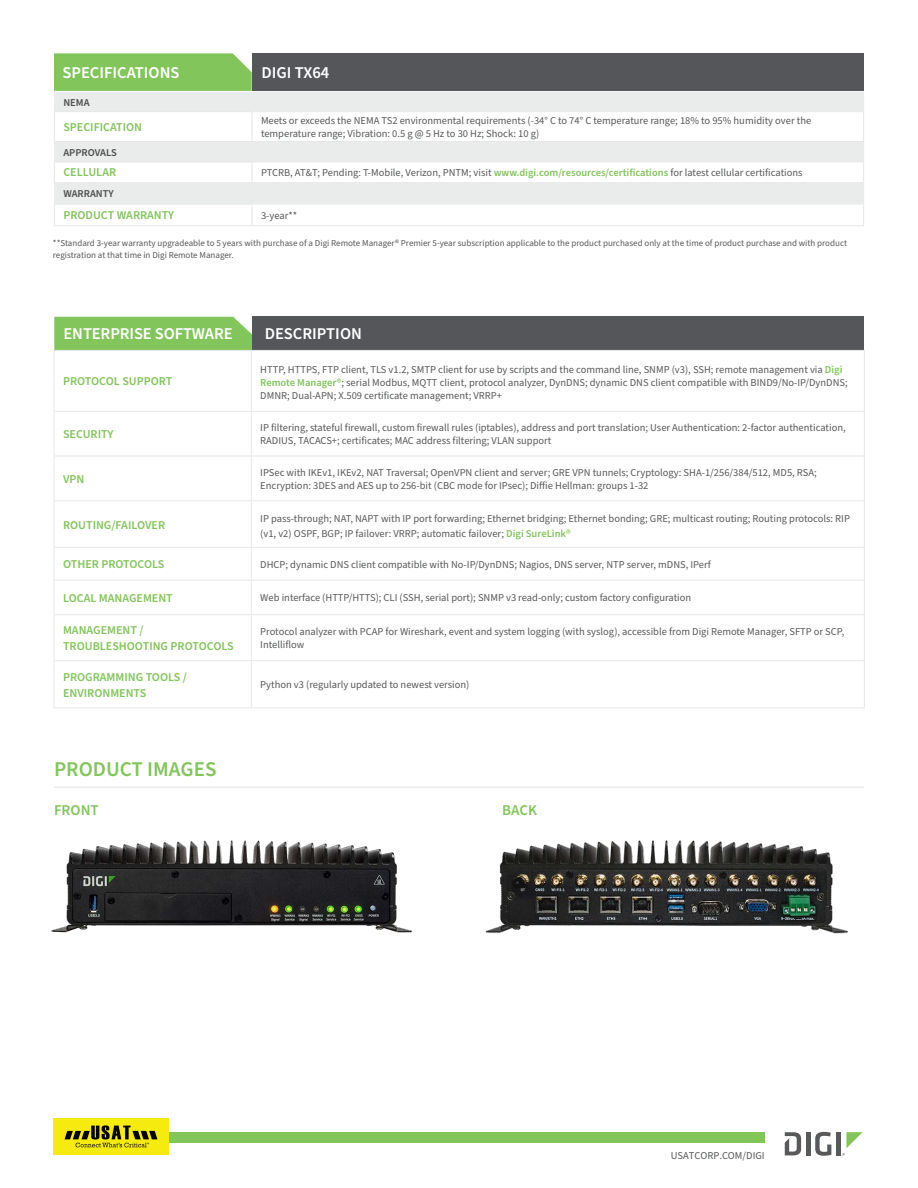
<style>
.page{position:relative;width:918px;height:1188px;background:#fff}
.page>*{position:absolute;margin:0;border:0;box-sizing:border-box;transform-origin:0 0}
.t1{font:600 21px "Source Sans Pro";color:#82c55b}
.t2{font:600 16.5px "Source Sans Pro";color:#fff}
.Bullets{font:600 15px "Source Sans Pro";color:#82c55b}
.Table_-_Left_Column{font:600 12px/15.8px "Source Sans Pro";color:#82c55b}
.Table_-_Body_Copy{font:10.5px/12.8px "Source Sans Pro";color:#58595b}
.Table_-_Header{font:600 10.5px "Source Sans Pro";color:#4d4d4f}
.Bullets-2{font:9px/12px "Source Sans Pro";color:#58595b}
.s1{font-weight:600;color:#82c55b}
</style>
<div class="page">
<div style="left:252px;top:53px;width:612px;height:38px;background:#54565a"></div>
<hr style="left:806px;top:1132px;width:4px;height:23px;background:#58595b">
<svg style="left:815px;top:1132px;width:16px;height:24px"></svg>
<div style="left:836px;top:1132px;width:5px;height:23px;background:#58595b"></div>
<svg style="left:785px;top:1132px;width:16px;height:23px"></svg>
<svg style="left:842px;top:1132px;width:21px;height:24px"></svg>
<div style="left:54px;top:1132px;width:711px;height:11px;background:#82c55b"></div>
<img style="left:51px;top:840px;width:361px;height:93px">
<div style="left:253px;top:93px;width:610px;height:18px;background:#eaebeb"></div>
<svg style="left:253px;top:142px;width:610px;height:62px;fill:#eaebeb"></svg>
<hr style="left:252px;top:225px;width:612px;height:1px;background:#e6e7e8">
<hr style="left:252px;top:92px;width:612px;height:1px;background:#eaebeb">
<hr style="left:252px;top:141px;width:612px;height:1px;background:#e6e7e8">
<hr style="left:252px;top:111px;width:612px;height:1px;background:#eaebeb">
<hr style="left:252px;top:162px;width:612px;height:1px;background:#eaebeb">
<hr style="left:252px;top:182px;width:612px;height:1px;background:#eaebeb">
<svg style="left:863px;top:93px;width:1px;height:132px"></svg>
<hr style="left:252px;top:204px;width:612px;height:1px;background:#eaebeb">
<svg style="left:54px;top:53px;width:199px;height:172px"></svg>
<hr style="left:54px;top:225px;width:198px;height:1px;background:#e6e7e8">
<hr style="left:54px;top:787px;width:810px;height:1px;background:#eaebeb">
<img style="left:485px;top:840px;width:363px;height:94px">
<div style="left:54px;top:317px;width:198px;height:33px;background:#82c55b"></div>
<div style="left:252px;top:317px;width:612px;height:35px;background:#54565a"></div>
<svg style="left:55px;top:351px;width:809px;height:229px"></svg>
<hr style="left:54px;top:411px;width:197px;height:1px;background:#e6e7e8">
<hr style="left:251px;top:411px;width:614px;height:1px;background:#e6e7e8">
<hr style="left:54px;top:456px;width:197px;height:1px;background:#e6e7e8">
<hr style="left:251px;top:456px;width:614px;height:1px;background:#e6e7e8">
<hr style="left:54px;top:500px;width:197px;height:1px;background:#e6e7e8">
<hr style="left:251px;top:500px;width:614px;height:1px;background:#e6e7e8">
<hr style="left:54px;top:547px;width:197px;height:1px;background:#e6e7e8">
<hr style="left:251px;top:547px;width:614px;height:1px;background:#e6e7e8">
<hr style="left:54px;top:580px;width:197px;height:1px;background:#e6e7e8">
<hr style="left:251px;top:580px;width:614px;height:1px;background:#e6e7e8">
<hr style="left:54px;top:614px;width:197px;height:1px;background:#e6e7e8">
<hr style="left:251px;top:614px;width:614px;height:1px;background:#e6e7e8">
<hr style="left:54px;top:660px;width:197px;height:1px;background:#e6e7e8">
<hr style="left:251px;top:660px;width:614px;height:1px;background:#e6e7e8">
<hr style="left:54px;top:707px;width:197px;height:1px;background:#e6e7e8">
<hr style="left:251px;top:707px;width:614px;height:1px;background:#e6e7e8">
<hr style="left:251px;top:350px;width:614px;height:1px;background:#e6e7e8">
<hr style="left:864px;top:351px;width:1px;height:60px;background:#e6e7e8">
<hr style="left:864px;top:412px;width:1px;height:44px;background:#e6e7e8">
<hr style="left:864px;top:456px;width:1px;height:44px;background:#e6e7e8">
<hr style="left:864px;top:501px;width:1px;height:46px;background:#e6e7e8">
<hr style="left:864px;top:548px;width:1px;height:32px;background:#e6e7e8">
<hr style="left:864px;top:581px;width:1px;height:33px;background:#e6e7e8">
<hr style="left:864px;top:615px;width:1px;height:45px;background:#e6e7e8">
<hr style="left:864px;top:661px;width:1px;height:46px;background:#e6e7e8">
<hr style="left:54px;top:350px;width:197px;height:1px;background:#e6e7e8">
<hr style="left:54px;top:351px;width:1px;height:60px;background:#e6e7e8">
<hr style="left:251px;top:351px;width:1px;height:60px;background:#e6e7e8">
<hr style="left:54px;top:412px;width:1px;height:44px;background:#e6e7e8">
<hr style="left:251px;top:412px;width:1px;height:44px;background:#e6e7e8">
<hr style="left:54px;top:456px;width:1px;height:44px;background:#e6e7e8">
<hr style="left:251px;top:456px;width:1px;height:44px;background:#e6e7e8">
<hr style="left:54px;top:501px;width:1px;height:46px;background:#e6e7e8">
<hr style="left:251px;top:501px;width:1px;height:46px;background:#e6e7e8">
<hr style="left:54px;top:548px;width:1px;height:32px;background:#e6e7e8">
<hr style="left:251px;top:548px;width:1px;height:32px;background:#e6e7e8">
<hr style="left:54px;top:581px;width:1px;height:33px;background:#e6e7e8">
<hr style="left:251px;top:581px;width:1px;height:33px;background:#e6e7e8">
<hr style="left:54px;top:615px;width:1px;height:45px;background:#e6e7e8">
<hr style="left:251px;top:615px;width:1px;height:45px;background:#e6e7e8">
<hr style="left:54px;top:661px;width:1px;height:46px;background:#e6e7e8">
<hr style="left:251px;top:661px;width:1px;height:46px;background:#e6e7e8">
<img style="left:53px;top:1118px;width:116px;height:37px">
<p class="t2" style="left:261px;top:61px;width:69px">DIGI TX64</p>
<h2 class="t2" style="left:62px;top:62px;width:119px">SPECIFICATIONS</h2>
<p class="Table_-_Header" style="left:63px;top:95px;width:28px">NEMA</p>
<p class="Table_-_Left_Column" style="left:63px;top:120px;width:80px">SPECIFICATION</p>
<p class="Table_-_Body_Copy" style="left:261px;top:115px;width:552px">Meets or exceeds the NEMA TS2 environmental requirements (-34° C to 74° C temperature range; 18% to 95% humidity over the temperature range; Vibration: 0.5 g @ 5 Hz to 30 Hz; Shock: 10 g)</p>
<p class="Table_-_Header" style="left:63px;top:145px;width:55px">APPROVALS</p>
<p class="Table_-_Left_Column" style="left:63px;top:165px;width:54px">CELLULAR</p>
<p class="Table_-_Body_Copy" style="left:261px;top:166px;width:543px">PTCRB, AT&amp;T; Pending: T-Mobile, Verizon, PNTM; visit <span class="s1">www.digi.com/resources/certifications</span> for latest cellular certifications</p>
<p class="Table_-_Header" style="left:63px;top:187px;width:52px">WARRANTY</p>
<p class="Table_-_Left_Column" style="left:63px;top:208px;width:112px">PRODUCT WARRANTY</p>
<p class="Table_-_Body_Copy" style="left:261px;top:209px;width:38px">3-year**</p>
<p class="Bullets-2" style="left:53px;top:237px;width:796px">**Standard 3-year warranty upgradeable to 5 years with purchase of a Digi Remote Manager® Premier 5-year subscription applicable to the product purchased only at the time of product purchase and with product registration at that time in Digi Remote Manager.</p>
<p class="t2" style="left:64px;top:323px;width:171px">ENTERPRISE SOFTWARE</p>
<p class="t2" style="left:265px;top:323px;width:99px">DESCRIPTION</p>
<p class="Table_-_Left_Column" style="left:63px;top:374px;width:111px">PROTOCOL SUPPORT</p>
<p class="Table_-_Body_Copy" style="left:260px;top:364px;width:589px">HTTP, HTTPS, FTP client, TLS v1.2, SMTP client for use by scripts and the command line, SNMP (v3), SSH; remote management via <span class="s1">Digi<br>Remote Manager®</span>; serial Modbus, MQTT client, protocol analyzer, DynDNS; dynamic DNS client compatible with BIND9/No-IP/DynDNS;<br>DMNR; Dual-APN; X.509 certificate management; VRRP+</p>
<p class="Table_-_Left_Column" style="left:63px;top:427px;width:52px">SECURITY</p>
<p class="Table_-_Body_Copy" style="left:260px;top:422px;width:587px">IP filtering, stateful firewall, custom firewall rules (iptables), address and port translation; User Authentication: 2-factor authentication,<br>RADIUS, TACACS+; certificates; MAC address filtering; VLAN support</p>
<p class="Table_-_Left_Column" style="left:63px;top:471px;width:23px">VPN</p>
<p class="Table_-_Body_Copy" style="left:260px;top:466px;width:558px">IPSec with IKEv1, IKEv2, NAT Traversal; OpenVPN client and server; GRE VPN tunnels; Cryptology: SHA-1/256/384/512, MD5, RSA;<br>Encryption: 3DES and AES up to 256-bit (CBC mode for IPsec); Diffie Hellman: groups 1-32</p>
<p class="Table_-_Left_Column" style="left:63px;top:517px;width:104px">ROUTING/FAILOVER</p>
<p class="Table_-_Body_Copy" style="left:260px;top:511px;width:591px;line-height:15px">IP pass-through; NAT, NAPT with IP port forwarding; Ethernet bridging; Ethernet bonding; GRE; multicast routing; Routing protocols: RIP (v1, v2) OSPF, BGP; IP failover: VRRP; automatic failover; <span class="s1">Digi SureLink®</span></p>
<p class="Table_-_Left_Column" style="left:63px;top:557px;width:103px">OTHER PROTOCOLS</p>
<p class="Table_-_Body_Copy" style="left:260px;top:558px;width:452px">DHCP; dynamic DNS client compatible with No-IP/DynDNS; Nagios, DNS server, NTP server, mDNS, IPerf</p>
<p class="Table_-_Left_Column" style="left:63px;top:590px;width:111px">LOCAL MANAGEMENT</p>
<p class="Table_-_Body_Copy" style="left:260px;top:592px;width:433px">Web interface (HTTP/HTTS); CLI (SSH, serial port); SNMP v3 read-only; custom factory configuration</p>
<p class="Table_-_Left_Column" style="left:63px;top:623px;width:172px">MANAGEMENT /<br>TROUBLESHOOTING PROTOCOLS</p>
<p class="Table_-_Body_Copy" style="left:260px;top:626px;width:586px">Protocol analyzer with PCAP for Wireshark, event and system logging (with syslog), accessible from Digi Remote Manager, SFTP or SCP,<br>Intelliflow</p>
<p class="Table_-_Left_Column" style="left:63px;top:669px;width:125px">PROGRAMMING TOOLS /<br>ENVIRONMENTS</p>
<p class="Table_-_Body_Copy" style="left:260px;top:679px;width:211px">Python v3 (regularly updated to newest version)</p>
<p class="t1" style="left:54px;top:755px;width:164px">PRODUCT IMAGES</p>
<p class="Bullets" style="left:54px;top:800px;width:46px">FRONT</p>
<p class="Bullets" style="left:502px;top:800px;width:36px">BACK</p>
<p class="Table_-_Body_Copy" style="left:671px;top:1149px;width:96px">USATCORP.COM/DIGI</p>
</div>
